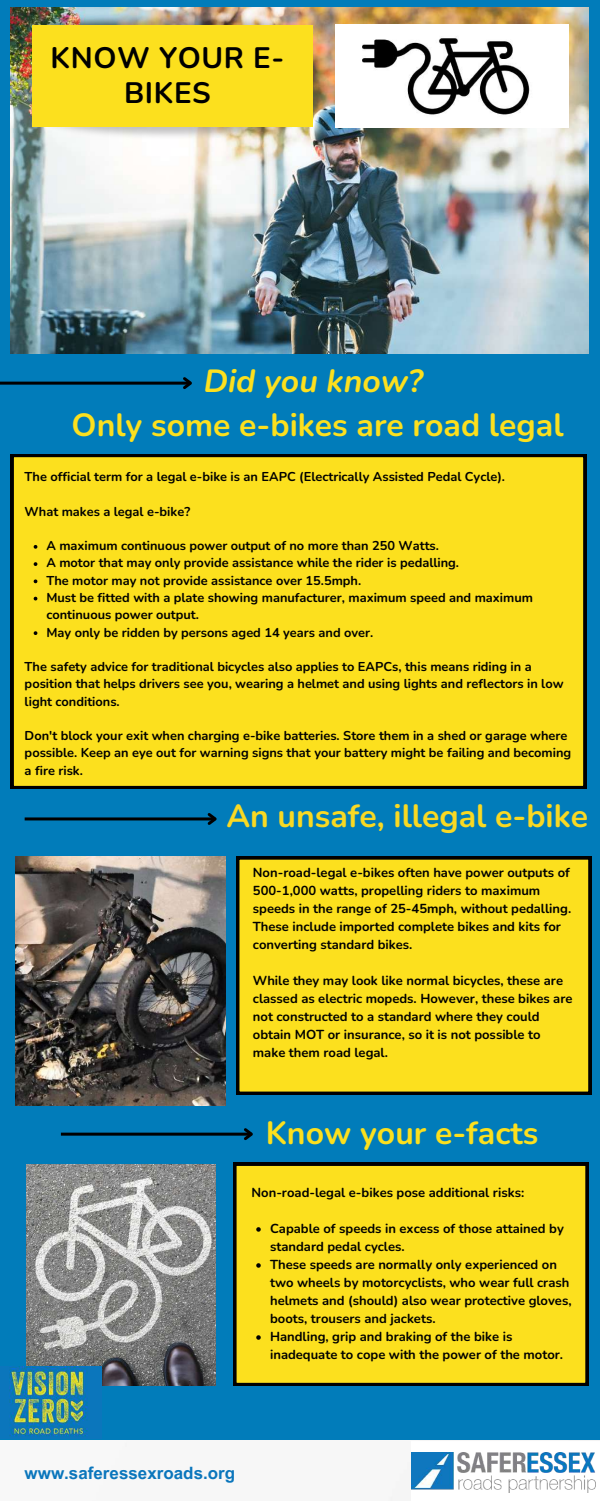
<style>
.page{position:relative;width:600px;height:1501px;background:#fff}
.page>*{position:absolute;margin:0;border:0;box-sizing:border-box;transform-origin:0 0}
.t1{font:700 32px "Nunito";color:#fce01e}
.t2{font:700 32px "Nunito";color:#f9d923}
.t3{font:italic 700 32px "Nunito";color:#fce01e}
.t4{font:700 29.5px/35.3px "Nunito";letter-spacing:.02em;color:#000;text-align:center}
.t5{font:700 17px "Arial MT Pro";color:#0b76bc}
.t6{font:700 13px/18px "Nunito";color:#000}
.t7{font:700 12.8px/17.2px "Nunito";color:#000}
</style>
<div class="page">
<div style="left:0;top:0;width:600px;height:1500px;background:#017cba"></div>
<div style="left:0;top:1440px;width:411px;height:60px;background:#f7f7f7"></div>
<div style="left:411px;top:1440px;width:189px;height:60px;background:#fff"></div>
<img style="left:411px;top:1452px;width:185px;height:39px">
<img style="left:11px;top:7px;width:577px;height:347px">
<div style="left:11px;top:454px;width:575px;height:334px;background:#fce01e"></div>
<div style="left:234px;top:1162px;width:354px;height:223px;background:#fce01e"></div>
<img style="left:26px;top:101px;width:293px;height:53px">
<img style="left:26px;top:7px;width:293px;height:45px">
<div style="left:32px;top:25px;width:281px;height:102px;background:#fce01e"></div>
<img style="left:336px;top:25px;width:232px;height:102px">
<img style="left:16px;top:856px;width:209px;height:248px">
<hr style="left:0;top:381px;width:190px;height:3px;background:#000">
<svg style="left:180px;top:377px;width:12px;height:12px"></svg>
<hr style="left:25px;top:817px;width:190px;height:3px;background:#000">
<svg style="left:205px;top:813px;width:12px;height:12px"></svg>
<div style="left:236px;top:856px;width:355px;height:238px;background:#fce01e"></div>
<hr style="left:61px;top:1132px;width:190px;height:3px;background:#000">
<svg style="left:241px;top:1128px;width:12px;height:13px"></svg>
<img style="left:26px;top:1164px;width:189px;height:221px">
<img style="left:9px;top:1366px;width:92px;height:71px">
<svg style="left:34px;top:562px;width:3px;height:4px"></svg>
<svg style="left:34px;top:579px;width:3px;height:4px"></svg>
<svg style="left:34px;top:596px;width:3px;height:4px"></svg>
<svg style="left:34px;top:631px;width:3px;height:4px"></svg>
<svg style="left:256px;top:1226px;width:5px;height:5px"></svg>
<svg style="left:256px;top:1262px;width:5px;height:5px"></svg>
<svg style="left:256px;top:1334px;width:5px;height:5px"></svg>
<h2 class="t4" style="left:51px;top:40px;width:235px">KNOW YOUR E-<br>BIKES</h2>
<h1 class="t3" style="left:204px;top:360px;width:221px">Did you know?</h1>
<h1 class="t1" style="left:72px;top:404px;width:493px">Only some e-bikes are road legal</h1>
<p class="t7" style="left:25px;top:468px;width:482px">The official term for a legal e-bike is an EAPC (Electrically Assisted Pedal Cycle).</p>
<p class="t7" style="left:25px;top:503px;width:167px">What makes a legal e-bike?</p>
<p class="t7" style="left:46px;top:537px;width:488px">A maximum continuous power output of no more than 250 Watts.<br>A motor that may only provide assistance while the rider is pedalling.<br>The motor may not provide assistance over 15.5mph.<br>Must be fitted with a plate showing manufacturer, maximum speed and maximum continuous power output.<br>May only be ridden by persons aged 14 years and over.</p>
<p class="t7" style="left:25px;top:658px;width:541px">The safety advice for traditional bicycles also applies to EAPCs, this means riding in a position that helps drivers see you, wearing a helmet and using lights and reflectors in low light conditions.</p>
<p class="t7" style="left:25px;top:727px;width:548px">Don't block your exit when charging e-bike batteries. Store them in a shed or garage where possible. Keep an eye out for warning signs that your battery might be failing and becoming a fire risk.</p>
<h1 class="t2" style="left:226px;top:794px;width:363px">An unsafe, illegal e-bike</h1>
<p class="t6" style="left:253px;top:863px;width:320px">Non-road-legal e-bikes often have power outputs of 500-1,000 watts, propelling riders to maximum speeds in the range of 25-45mph, without pedalling.<br>These include imported complete bikes and kits for converting standard bikes.</p>
<p class="t6" style="left:253px;top:971px;width:321px">While they may look like normal bicycles, these are classed as electric mopeds. However, these bikes are not constructed to a standard where they could obtain MOT or insurance, so it is not possible to make them road legal.</p>
<h1 class="t1" style="left:266px;top:1110px;width:274px">Know your e-facts</h1>
<p class="t6" style="left:252px;top:1183px;width:274px">Non-road-legal e-bikes pose additional risks:</p>
<p class="t6" style="left:270px;top:1219px;width:303px">Capable of speeds in excess of those attained by standard pedal cycles.<br>These speeds are normally only experienced on two wheels by motorcyclists, who wear full crash helmets and (should) also wear protective gloves, boots, trousers and jackets.<br>Handling, grip and braking of the bike is inadequate to cope with the power of the motor.</p>
<h3 class="t5" style="left:25px;top:1466px;width:212px">www.saferessexroads.org</h3>
</div>
